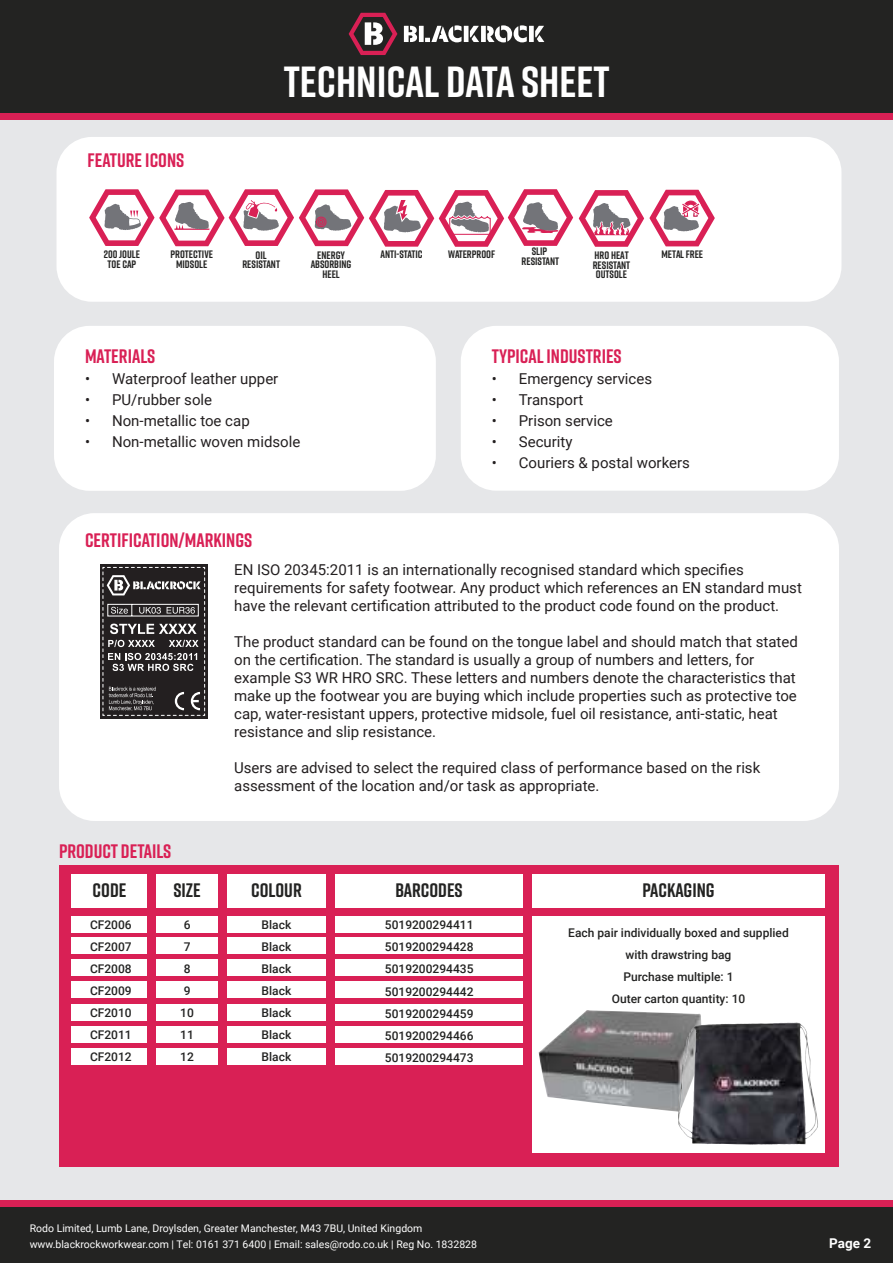
<style>
.page{position:relative;width:893px;height:1263px;background:#fff}
.page>*{position:absolute;margin:0;border:0;box-sizing:border-box;transform-origin:0 0}
.t1{font:700 43.5px "Rift";color:#fff}
.t2{font:700 19.5px "Rift";color:#d92055}
.t3{font:700 19.5px "Rift";color:#232322}
.t4{font:15px/18px "Roboto";color:#231f20}
.t5{font:700 13.5px "Roboto";color:#fff}
.t6{font:500 12px/22px "Roboto";color:#232322;text-align:justify}
.t7{font:700 10.8px/9.8px "Rift";color:#232322;text-align:center}
.t8{font:10.5px/16.2px "Roboto";color:#fff}
</style>
<div class="page">
<div style="left:0;top:0;width:893px;height:1207px;background:#e6e7e9"></div>
<div style="left:57px;top:137px;width:784px;height:165px;background:#fff;border-radius:35px"></div>
<div style="left:0;top:113px;width:893px;height:6px;background:#d92055"></div>
<div style="left:0;top:0;width:893px;height:113px;background:#232322"></div>
<div style="left:0;top:1204px;width:893px;height:59px;background:#232322"></div>
<div style="left:0;top:1200px;width:893px;height:7px;background:#d92055"></div>
<svg style="left:404px;top:26px;width:13px;height:16px"></svg>
<div style="left:481px;top:26px;width:5px;height:16px;background:#fff"></div>
<div style="left:419px;top:26px;width:5px;height:16px;background:#fff"></div>
<svg style="left:470px;top:26px;width:9px;height:16px"></svg>
<hr style="left:464px;top:26px;width:4px;height:16px;background:#fff">
<svg style="left:487px;top:25px;width:40px;height:17px"></svg>
<svg style="left:535px;top:26px;width:9px;height:16px"></svg>
<div style="left:529px;top:26px;width:5px;height:16px;background:#fff"></div>
<svg style="left:425px;top:25px;width:36px;height:17px"></svg>
<svg style="left:349px;top:13px;width:48px;height:42px"></svg>
<div style="left:461px;top:326px;width:378px;height:165px;background:#fff;border-radius:35px"></div>
<div style="left:54px;top:326px;width:382px;height:165px;background:#fff;border-radius:35px"></div>
<svg style="left:579px;top:190px;width:136px;height:57px"></svg>
<svg style="left:89px;top:189px;width:484px;height:58px"></svg>
<div style="left:59px;top:865px;width:780px;height:302px;background:#d92055"></div>
<div style="left:72px;top:874px;width:75px;height:33px;background:#fff"></div>
<div style="left:72px;top:916px;width:75px;height:16px;background:#fff"></div>
<div style="left:157px;top:916px;width:61px;height:16px;background:#fff"></div>
<div style="left:227px;top:916px;width:99px;height:16px;background:#fff"></div>
<div style="left:335px;top:916px;width:188px;height:16px;background:#fff"></div>
<div style="left:532px;top:916px;width:293px;height:237px;background:#fff"></div>
<div style="left:72px;top:937px;width:75px;height:17px;background:#fff"></div>
<div style="left:72px;top:1048px;width:75px;height:16px;background:#fff"></div>
<div style="left:157px;top:937px;width:61px;height:17px;background:#fff"></div>
<div style="left:227px;top:937px;width:99px;height:17px;background:#fff"></div>
<div style="left:157px;top:1048px;width:61px;height:16px;background:#fff"></div>
<div style="left:227px;top:1048px;width:99px;height:16px;background:#fff"></div>
<div style="left:335px;top:937px;width:188px;height:17px;background:#fff"></div>
<div style="left:335px;top:1048px;width:188px;height:16px;background:#fff"></div>
<div style="left:72px;top:959px;width:75px;height:17px;background:#fff"></div>
<div style="left:157px;top:959px;width:61px;height:17px;background:#fff"></div>
<div style="left:227px;top:959px;width:99px;height:17px;background:#fff"></div>
<div style="left:335px;top:959px;width:188px;height:17px;background:#fff"></div>
<div style="left:72px;top:982px;width:75px;height:16px;background:#fff"></div>
<div style="left:157px;top:982px;width:61px;height:16px;background:#fff"></div>
<div style="left:227px;top:982px;width:99px;height:16px;background:#fff"></div>
<div style="left:335px;top:982px;width:188px;height:16px;background:#fff"></div>
<div style="left:72px;top:1004px;width:75px;height:16px;background:#fff"></div>
<div style="left:157px;top:1004px;width:61px;height:16px;background:#fff"></div>
<div style="left:227px;top:1004px;width:99px;height:16px;background:#fff"></div>
<div style="left:335px;top:1004px;width:188px;height:16px;background:#fff"></div>
<div style="left:72px;top:1026px;width:75px;height:17px;background:#fff"></div>
<div style="left:157px;top:1026px;width:61px;height:17px;background:#fff"></div>
<div style="left:227px;top:1026px;width:99px;height:17px;background:#fff"></div>
<div style="left:335px;top:1026px;width:188px;height:17px;background:#fff"></div>
<div style="left:157px;top:874px;width:61px;height:33px;background:#fff"></div>
<div style="left:227px;top:874px;width:99px;height:33px;background:#fff"></div>
<div style="left:335px;top:874px;width:188px;height:33px;background:#fff"></div>
<div style="left:532px;top:874px;width:293px;height:33px;background:#fff"></div>
<div style="left:59px;top:513px;width:780px;height:308px;background:#fff;border-radius:35px"></div>
<div style="left:100px;top:564px;width:108px;height:154px;background:linear-gradient(to right,#262323,#262223)"></div>
<svg style="left:102px;top:567px;width:103px;height:149px;background:#484445"></svg>
<img style="left:539px;top:1010px;width:163px;height:102px">
<img style="left:678px;top:1023px;width:117px;height:113px">
<h2 class="t2" style="left:88px;top:151px;width:98px">FEATURE ICONS</h2>
<h1 class="t1" style="left:284px;top:63px;width:328px">TECHNICAL DATA SHEET</h1>
<p class="t7" style="left:522px;top:247px;width:39px">SLIP<br>RESISTANT</p>
<p class="t7" style="left:593px;top:251px;width:39px;text-align:left">HRO HEAT<br>RESISTANT<br>OUTSOLE</p>
<p class="t7" style="left:104px;top:250px;width:38px">200 JOULE<br>TOE CAP</p>
<p class="t7" style="left:171px;top:250px;width:44px">PROTECTIVE<br>MIDSOLE</p>
<p class="t7" style="left:317px;top:251px;width:29px">ENERGY</p>
<p class="t7" style="left:380px;top:250px;width:44px">ANTI-STATIC</p>
<p class="t7" style="left:448px;top:250px;width:49px">WATERPROOF</p>
<p class="t7" style="left:661px;top:251px;width:43px">METAL FREE</p>
<p class="t7" style="left:242px;top:251px;width:39px">OIL<br>RESISTANT</p>
<p class="t7" style="left:311px;top:260px;width:42px">ABSORBING<br>HEEL</p>
<h2 class="t2" style="left:85px;top:348px;width:72px">MATERIALS</h2>
<p class="t4" style="left:85px;top:371px;width:195px">• Waterproof leather upper</p>
<p class="t4" style="left:85px;top:392px;width:129px">• PU/rubber sole</p>
<p class="t4" style="left:85px;top:413px;width:166px">• Non-metallic toe cap</p>
<p class="t4" style="left:85px;top:434px;width:217px">• Non-metallic woven midsole</p>
<h2 class="t2" style="left:492px;top:348px;width:131px">TYPICAL INDUSTRIES</h2>
<p class="t4" style="left:492px;top:371px;width:162px">• Emergency services</p>
<p class="t4" style="left:492px;top:392px;width:93px">• Transport</p>
<p class="t4" style="left:492px;top:413px;width:123px">• Prison service</p>
<p class="t4" style="left:492px;top:434px;width:82px">• Security</p>
<p class="t4" style="left:492px;top:455px;width:200px">• Couriers &amp; postal workers</p>
<h2 class="t2" style="left:85px;top:532px;width:169px">CERTIFICATION/MARKINGS</h2>
<p class="t4" style="left:234px;top:560px;width:569px">EN ISO 20345:2011 is an internationally recognised standard which specifies requirements for safety footwear. Any product which references an EN standard must have the relevant certification attributed to the product code found on the product.</p>
<p class="t4" style="left:234px;top:634px;width:565px">The product standard can be found on the tongue label and should match that stated on the certification. The standard is usually a group of numbers and letters, for example S3 WR HRO SRC. These letters and numbers denote the characteristics that make up the footwear you are buying which include properties such as protective toe cap, water-resistant uppers, protective midsole, fuel oil resistance, anti-static, heat resistance and slip resistance.</p>
<p class="t4" style="left:234px;top:760px;width:528px">Users are advised to select the required class of performance based on the risk assessment of the location and/or task as appropriate.</p>
<h2 class="t2" style="left:59px;top:843px;width:114px">PRODUCT DETAILS</h2>
<h2 class="t3" style="left:93px;top:882px;width:35px">CODE</h2>
<h2 class="t3" style="left:173px;top:882px;width:29px">SIZE</h2>
<h2 class="t3" style="left:251px;top:882px;width:52px">COLOUR</h2>
<h2 class="t3" style="left:395px;top:882px;width:69px">BARCODES</h2>
<h2 class="t3" style="left:642px;top:882px;width:74px">PACKAGING</h2>
<p class="t6" style="left:90px;top:914px;width:43px">CF2006<br>CF2007<br>CF2008<br>CF2009<br>CF2010<br>CF2011<br>CF2012</p>
<p class="t6" style="left:180px;top:914px;width:15px;text-align:left">6<br>7<br>8<br>9<br>10<br>11<br>12</p>
<p class="t6" style="left:262px;top:914px;width:31px">Black Black Black Black Black Black Black</p>
<p class="t6" style="left:385px;top:915px;width:90px">5019200294411<br>5019200294428<br>5019200294435<br>5019200294442<br>5019200294459<br>5019200294466<br>5019200294473</p>
<p class="t6" style="left:568px;top:923px;width:222px;text-align:center">Each pair individually boxed and supplied with drawstring bag<br>Purchase multiple: 1<br>Outer carton quantity: 10</p>
<p class="t8" style="left:30px;top:1221px;width:449px">Rodo Limited, Lumb Lane, Droylsden, Greater Manchester, M43 7BU, United Kingdom www.blackrockworkwear.com | Tel: 0161 371 6400 | Email: sales@rodo.co.uk | Reg No. 1832828</p>
<p class="t5" style="left:829px;top:1238px;width:43px">Page 2</p>
</div>
